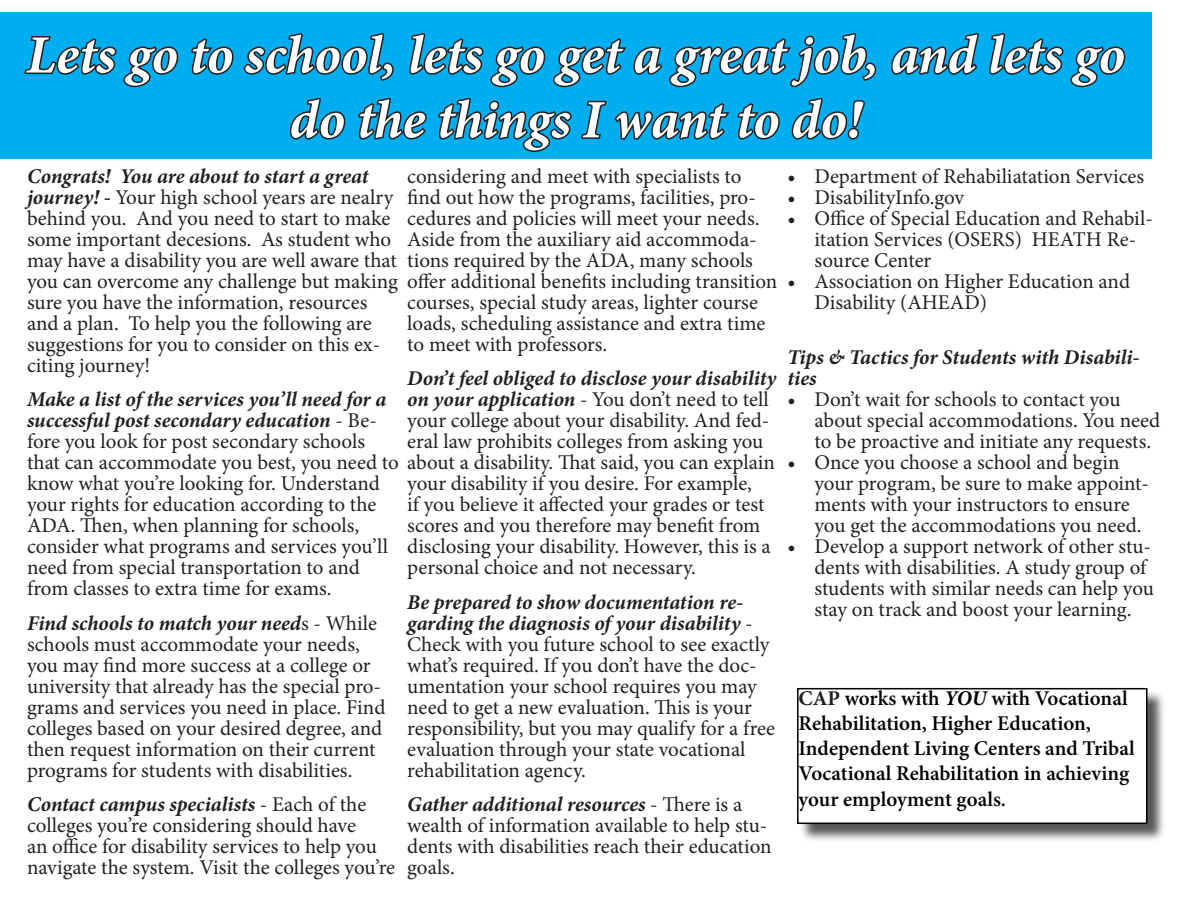
<style>
.page{position:relative;width:1188px;height:918px;background:#fff}
.page>*{position:absolute;margin:0;border:0;box-sizing:border-box;transform-origin:0 0}
.t1{font:italic 700 54px/64.8px "Minion Pro";color:#fff;text-align:center}
.t2{font:21px/21px "Minion Pro";letter-spacing:-.005em;color:#231f20}
.t3{font:600 21px/25.2px "Minion Pro";color:#000}
.t4{font:italic 700 21px/21px "Minion Pro";color:#231f20}
.s1{font-weight:700;font-style:italic}
.s2{font-weight:700;color:#231f20}
</style>
<div class="page">
<div style="left:799px;top:690px;width:367px;height:152px;background:#231f20;opacity:.75"></div>
<div style="left:798px;top:689px;width:349px;height:134px;background:#fff"></div>
<div style="left:0;top:12px;width:1151px;height:147px;background:#00aeef"></div>
<svg style="left:24px;top:36px;width:155px;height:52px"></svg>
<svg style="left:191px;top:38px;width:43px;height:37px"></svg>
<svg style="left:243px;top:33px;width:151px;height:48px"></svg>
<svg style="left:409px;top:33px;width:468px;height:55px"></svg>
<svg style="left:891px;top:33px;width:88px;height:42px"></svg>
<svg style="left:989px;top:33px;width:137px;height:55px"></svg>
<svg style="left:289px;top:97px;width:57px;height:43px"></svg>
<svg style="left:358px;top:97px;width:69px;height:43px"></svg>
<svg style="left:438px;top:97px;width:134px;height:55px"></svg>
<svg style="left:580px;top:100px;width:200px;height:40px"></svg>
<svg style="left:791px;top:97px;width:74px;height:43px"></svg>
<img style="left:797px;top:687px;width:338px;height:155px">
<p class="t1" style="left:26px;top:22px;width:1100px">Lets go to school, lets go get a great job, and lets go do the things I want to do!</p>
<p class="t2" style="left:407px;top:166px;width:354px">considering and meet with specialists to find out how the programs, facilities, pro&shy;cedures and policies will meet your needs.<br>Aside from the auxiliary aid accommoda&shy;tions required by the ADA, many schools</p>
<p class="t2" style="left:407px;top:292px;width:360px">courses, special study areas, lighter course loads, scheduling assistance and extra time to meet with professors.</p>
<p class="t2" style="left:407px;top:368px;width:371px"><span class="s1">Don’t feel obliged to disclose your disability on your application</span> - You don’t need to tell your college about your disability. And fed&shy;eral law prohibits colleges from asking you</p>
<p class="t2" style="left:407px;top:473px;width:365px">your disability if you desire. For example,<br>if you believe it affected your grades or test scores and you therefore may benefit from disclosing your disability. However, this is a personal choice and not necessary.</p>
<p class="t2" style="left:407px;top:592px;width:369px"><span class="s1">Be prepared to show documentation re&shy;garding the diagnosis of your disability</span> - Check with you future school to see exactly what’s required. If you don’t have the doc&shy;umentation your school requires you may need to get a new evaluation. This is your responsibility, but you may qualify for a free evaluation through your state vocational rehabilitation agency.</p>
<p class="t2" style="left:407px;top:794px;width:366px"><span class="s1">Gather additional resources</span> - There is a wealth of information available to help stu&shy;dents with disabilities reach their education goals.</p>
<p class="t2" style="left:27px;top:166px;width:752px"><span class="s1">Congrats! You are about to start a great<br>journey! -</span> Your high school years are nealry<br>behind you. And you need to start to make<br>some important decesions. As student who<br>may have a disability you are well aware that<br>you can overcome any challenge but making offer additional benefits including transition sure you have the information, resources<br>and a plan. To help you the following are<br>suggestions for you to consider on this ex-<br>citing journey!</p>
<p class="t2" style="left:27px;top:389px;width:749px"><span class="s1">Make a list of the services you’ll need for a<br>successful post secondary education</span> - Be-<br>fore you look for post secondary schools<br>that can accommodate you best, you need to about a disability. That said, you can explain know what you’re looking for. Understand<br>your rights for education according to the<br>ADA. Then, when planning for schools,<br>consider what programs and services you’ll<br>need from special transportation to and<br>from classes to extra time for exams.</p>
<p class="t2" style="left:27px;top:613px;width:360px"><span class="s1">Find schools to match your need</span>s - While schools must accommodate your needs, you may find more success at a college or university that already has the special pro&shy;grams and services you need in place. Find colleges based on your desired degree, and then request information on their current programs for students with disabilities.</p>
<p class="t2" style="left:27px;top:794px;width:370px"><span class="s1">Contact campus specialists</span> - Each of the colleges you’re considering should have<br>an office for disability services to help you navigate the system. Visit the colleges you’re</p>
<p class="t2" style="left:788px;top:166px;width:358px">• Department of Rehabiliatation Services</p>
<p class="t2" style="left:788px;top:187px;width:178px">• DisabilityInfo.gov</p>
<p class="t2" style="left:814px;top:208px;width:340px;text-indent:-27px">• Office of Special Education and Rehabil&shy;itation Services (OSERS) HEATH Re&shy;source Center</p>
<p class="t2" style="left:814px;top:271px;width:317px;text-indent:-27px">• Association on Higher Education and<br>Disability (AHEAD)</p>
<p class="t4" style="left:788px;top:347px;width:354px">Tips &amp; Tactics for Students with Disabili&shy;ties</p>
<p class="t2" style="left:814px;top:389px;width:347px;text-indent:-27px">• Don’t wait for schools to contact you about special accommodations. You need to be proactive and initiate any requests.</p>
<p class="t2" style="left:814px;top:452px;width:336px;text-indent:-27px">• Once you choose a school and begin your program, be sure to make appoint&shy;ments with your instructors to ensure you get the accommodations you need.</p>
<p class="t2" style="left:814px;top:536px;width:341px;text-indent:-27px">• Develop a support network of other stu&shy;dents with disabilities. A study group of students with similar needs can help you stay on track and boost your learning.</p>
<p class="t3" style="left:799px;top:685px;width:338px"><span class="s2">CAP</span> works with <span class="s1">YOU</span> with Vocational Rehabilitation, Higher Education, Independent Living Centers and Tribal Vocational Rehabilitation in achieving your employment goals.</p>
</div>
